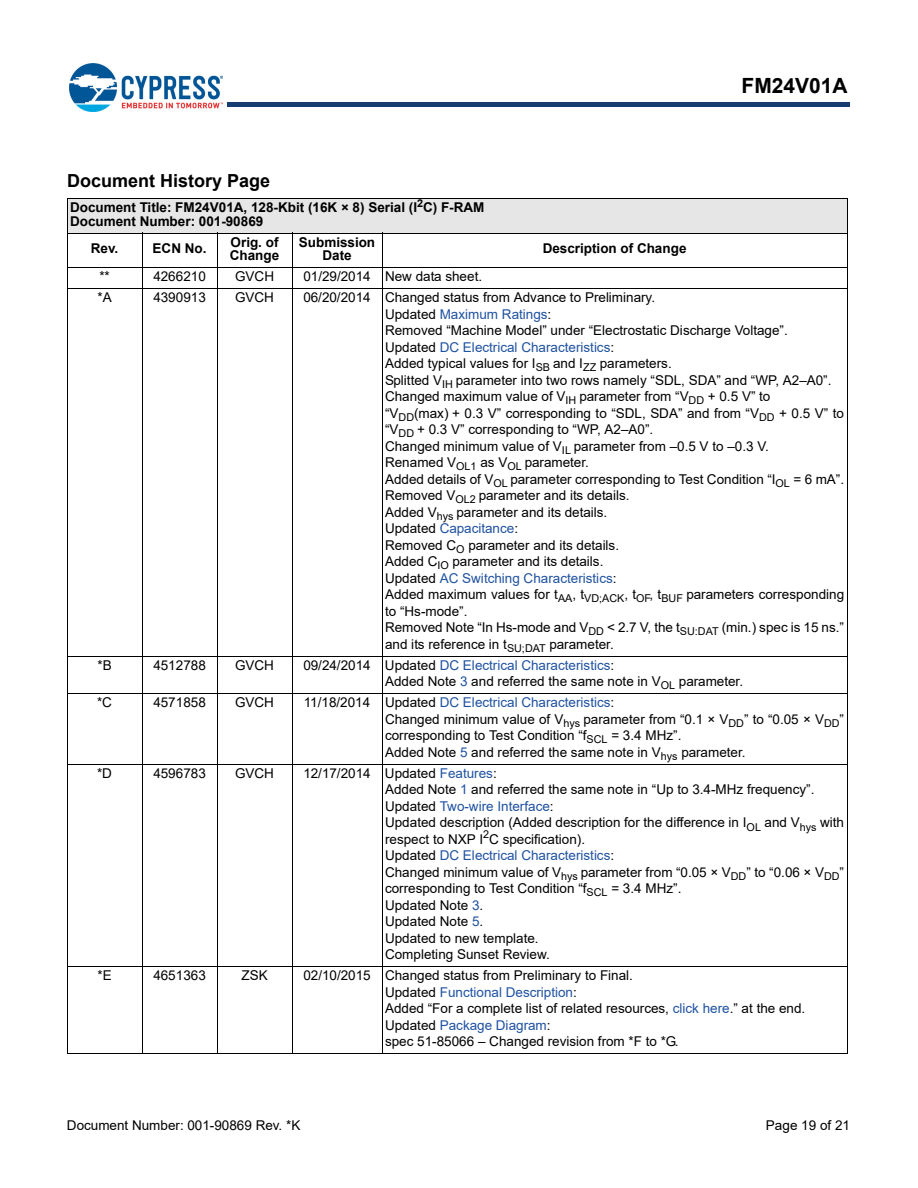
<style>
.page{position:relative;width:918px;height:1188px;background:#fff}
.page>*{position:absolute;margin:0;border:0;box-sizing:border-box;transform-origin:0 0}
.t1{font:700 21px "Arial";color:#000}
.t2{font:700 18px "Arial";color:#000}
.t3{font:13.5px/16.5px "Arial";color:#000}
.t4{font:700 13.5px/13.5px "Arial";color:#000}
.s1{color:#1f52a1}
</style>
<div class="page">
<hr style="left:228px;top:103px;width:622px;height:4px;background:#163b71">
<hr style="left:228px;top:102px;width:622px;height:1px;background:#163b71">
<img style="left:70px;top:64px;width:153px;height:47px">
<div style="left:67px;top:199px;width:780px;height:34px;background:#e6e6e6"></div>
<hr style="left:67px;top:199px;width:1px;height:854px;background:#000">
<hr style="left:142px;top:233px;width:1px;height:821px;background:#000">
<hr style="left:217px;top:233px;width:1px;height:821px;background:#000">
<hr style="left:292px;top:233px;width:1px;height:821px;background:#000">
<hr style="left:382px;top:233px;width:1px;height:821px;background:#000">
<hr style="left:847px;top:199px;width:1px;height:854px;background:#000">
<hr style="left:67px;top:198px;width:781px;height:1px;background:#000">
<hr style="left:67px;top:233px;width:781px;height:1px;background:#000">
<hr style="left:67px;top:267px;width:781px;height:1px;background:#000">
<hr style="left:67px;top:288px;width:781px;height:1px;background:#000">
<hr style="left:67px;top:656px;width:781px;height:1px;background:#000">
<hr style="left:67px;top:693px;width:781px;height:1px;background:#000">
<hr style="left:67px;top:764px;width:781px;height:1px;background:#000">
<hr style="left:67px;top:966px;width:781px;height:1px;background:#000">
<hr style="left:67px;top:1053px;width:781px;height:1px;background:#000">
<h1 class="t1" style="left:742px;top:74px;width:108px">FM24V01A</h1>
<h2 class="t2" style="left:67px;top:170px;width:204px">Document History Page</h2>
<p class="t4" style="left:70px;top:201px;width:416px">Document Title: FM24V01A, 128-Kbit (16K × 8) Serial (I<sup>2</sup>C) F-RAM<br>Document Number: 001-90869</p>
<p class="t4" style="left:91px;top:242px;width:29px">Rev.</p>
<p class="t4" style="left:153px;top:242px;width:55px">ECN No.</p>
<p class="t4" style="left:230px;top:235px;width:51px">Orig. of<br>Change</p>
<p class="t4" style="left:299px;top:235px;width:78px;text-align:center">Submission<br>Date</p>
<p class="t4" style="left:543px;top:242px;width:145px">Description of Change</p>
<p class="t3" style="left:99px;top:268px;width:12px">**</p>
<p class="t3" style="left:153px;top:268px;width:54px">4266210</p>
<p class="t3" style="left:235px;top:268px;width:40px">GVCH</p>
<p class="t3" style="left:303px;top:268px;width:180px">01/29/2014 New data sheet.</p>
<p class="t3" style="left:97px;top:289px;width:16px">*A</p>
<p class="t3" style="left:153px;top:289px;width:54px">4390913</p>
<p class="t3" style="left:235px;top:289px;width:40px">GVCH</p>
<p class="t3" style="left:385px;top:289px;width:461px;text-indent:-82px">06/20/2014 Changed status from Advance to Preliminary.<br>Updated <span class="s1">Maximum Ratings</span>:<br>Removed “Machine Model” under “Electrostatic Discharge Voltage”.<br>Updated <span class="s1">DC Electrical Characteristics</span>:<br>Added typical values for I<sub>SB</sub> and I<sub>ZZ</sub> parameters.<br>Splitted V<sub>IH</sub> parameter into two rows namely “SDL, SDA” and “WP, A2–A0”.<br>Changed maximum value of V<sub>IH</sub> parameter from “V<sub>DD</sub> + 0.5 V” to<br>“V<sub>DD</sub>(max) + 0.3 V” corresponding to “SDL, SDA” and from “V<sub>DD</sub> + 0.5 V” to “V<sub>DD</sub> + 0.3 V” corresponding to “WP, A2–A0”.<br>Changed minimum value of V<sub>IL</sub> parameter from –0.5 V to –0.3 V.<br>Renamed V<sub>OL1</sub> as V<sub>OL</sub> parameter.<br>Added details of V<sub>OL</sub> parameter corresponding to Test Condition “I<sub>OL</sub> = 6 mA”.<br>Removed V<sub>OL2</sub> parameter and its details.<br>Added V<sub>hys</sub> parameter and its details.<br>Updated <span class="s1">Capacitance</span>:<br>Removed C<sub>O</sub> parameter and its details.<br>Added C<sub>IO</sub> parameter and its details.<br>Updated <span class="s1">AC Switching Characteristics</span>:<br>Added maximum values for t<sub>AA</sub>, t<sub>VD;ACK</sub>, t<sub>OF</sub>, t<sub>BUF</sub> parameters corresponding to “Hs-mode”.<br>Removed Note “In Hs-mode and V<sub>DD</sub> &lt; 2.7 V, the t<sub>SU:DAT</sub> (min.) spec is 15 ns.” and its reference in t<sub>SU;DAT</sub> parameter.</p>
<p class="t3" style="left:97px;top:657px;width:16px">*B</p>
<p class="t3" style="left:153px;top:657px;width:54px">4512788</p>
<p class="t3" style="left:235px;top:657px;width:40px">GVCH</p>
<p class="t3" style="left:385px;top:657px;width:360px;text-indent:-82px">09/24/2014 Updated <span class="s1">DC Electrical Characteristics</span>:<br>Added Note <span class="s1">3</span> and referred the same note in V<sub>OL</sub> parameter.</p>
<p class="t3" style="left:97px;top:694px;width:16px">*C</p>
<p class="t3" style="left:153px;top:694px;width:54px">4571858</p>
<p class="t3" style="left:235px;top:694px;width:40px">GVCH</p>
<p class="t3" style="left:385px;top:694px;width:460px;text-indent:-81px">11/18/2014 Updated <span class="s1">DC Electrical Characteristics</span>:<br>Changed minimum value of V<sub>hys</sub> parameter from “0.1 × V<sub>DD</sub>” to “0.05 × V<sub>DD</sub>” corresponding to Test Condition “f<sub>SCL</sub> = 3.4 MHz”.<br>Added Note <span class="s1">5</span> and referred the same note in V<sub>hys</sub> parameter.</p>
<p class="t3" style="left:97px;top:765px;width:16px">*D</p>
<p class="t3" style="left:153px;top:765px;width:54px">4596783</p>
<p class="t3" style="left:235px;top:765px;width:40px">GVCH</p>
<p class="t3" style="left:385px;top:765px;width:461px;text-indent:-82px">12/17/2014 Updated <span class="s1">Features</span>:<br>Added Note <span class="s1">1</span> and referred the same note in “Up to 3.4-MHz frequency”.<br>Updated <span class="s1">Two-wire Interface</span>:<br>Updated description (Added description for the difference in I<sub>OL</sub> and V<sub>hys</sub> with respect to NXP I<sup>2</sup>C specification).<br>Updated <span class="s1">DC Electrical Characteristics</span>:<br>Changed minimum value of V<sub>hys</sub> parameter from “0.05 × V<sub>DD</sub>” to “0.06 × V<sub>DD</sub>” corresponding to Test Condition “f<sub>SCL</sub> = 3.4 MHz”.<br>Updated Note <span class="s1">3</span>.<br>Updated Note <span class="s1">5</span>.<br>Updated to new template.<br>Completing Sunset Review.</p>
<p class="t3" style="left:97px;top:967px;width:16px">*E</p>
<p class="t3" style="left:153px;top:967px;width:54px">4651363</p>
<p class="t3" style="left:241px;top:967px;width:28px">ZSK</p>
<p class="t3" style="left:385px;top:967px;width:422px;text-indent:-82px">02/10/2015 Changed status from Preliminary to Final.<br>Updated <span class="s1">Functional Description</span>:<br>Added “For a complete list of related resources, <span class="s1">click here</span>.” at the end.<br>Updated <span class="s1">Package Diagram</span>:<br>spec 51-85066 – Changed revision from *F to *G.</p>
<p class="t3" style="left:67px;top:1117px;width:235px">Document Number: 001-90869 Rev. *K</p>
<p class="t3" style="left:766px;top:1117px;width:86px">Page 19 of 21</p>
</div>
